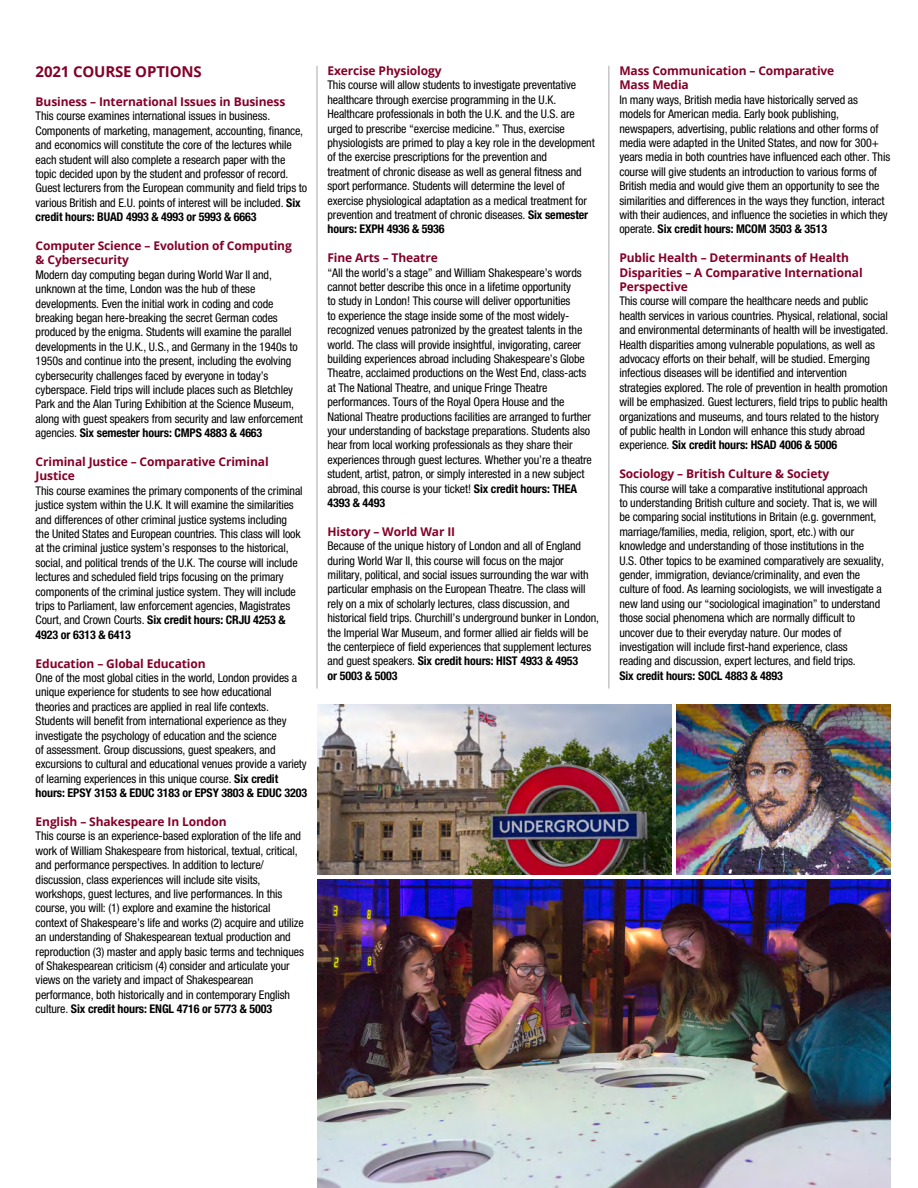
<style>
.page{position:relative;width:918px;height:1188px;background:#fff}
.page>*{position:absolute;margin:0;border:0;box-sizing:border-box;transform-origin:0 0}
.t1{font:700 15px "Open Sans";letter-spacing:-.01em;color:#840029}
.t2{font:condensed 12px/14.4px "Helvetica Neue";letter-spacing:-.01em;color:#000}
.t3{font:700 12px/14.4px "Open Sans";letter-spacing:-.01em;color:#840029}
.s1{font-weight:700}
</style>
<div class="page">
<hr style="left:317px;top:66px;width:1px;height:623px;background:#a7a9ac">
<hr style="left:609px;top:66px;width:1px;height:623px;background:#a7a9ac">
<img style="left:317px;top:704px;width:355px;height:171px">
<img style="left:677px;top:704px;width:214px;height:171px">
<img style="left:317px;top:879px;width:574px;height:309px">
<p class="t1" style="left:36px;top:61px;width:168px">2021 COURSE OPTIONS</p>
<p class="t3" style="left:36px;top:94px;width:251px">Business – International Issues in Business</p>
<p class="t2" style="left:36px;top:109px;width:273px">This course examines international issues in business.<br>Components of marketing, management, accounting, finance, and economics will constitute the core of the lectures while each student will also complete a research paper with the topic decided upon by the student and professor of record.<br>Guest lecturers from the European community and field trips to various British and E.U. points of interest will be included. <span class="s1">Six credit hours: BUAD 4993 &amp; 4993 or 5993 &amp; 6663</span></p>
<p class="t3" style="left:36px;top:238px;width:258px">Computer Science – Evolution of Computing</p>
<p class="t3" style="left:36px;top:253px;width:95px">&amp; Cybersecurity</p>
<p class="t2" style="left:36px;top:267px;width:238px">Modern day computing began during World War II and, unknown at the time, London was the hub of these</p>
<p class="t2" style="left:36px;top:296px;width:264px">developments. Even the initial work in coding and code breaking began here-breaking the secret German codes produced by the enigma. Students will examine the parallel developments in the U.K., U.S., and Germany in the 1940s to 1950s and continue into the present, including the evolving cybersecurity challenges faced by everyone in today’s</p>
<p class="t2" style="left:36px;top:383px;width:269px">cyberspace. Field trips will include places such as Bletchley Park and the Alan Turing Exhibition at the Science Museum, along with guest speakers from security and law enforcement agencies. <span class="s1">Six semester hours: CMPS 4883 &amp; 4663</span></p>
<p class="t3" style="left:36px;top:454px;width:235px">Criminal Justice – Comparative Criminal<br>Justice</p>
<p class="t2" style="left:36px;top:483px;width:269px">This course examines the primary components of the criminal justice system within the U.K. It will examine the similarities and differences of other criminal justice systems including the United States and European countries. This class will look at the criminal justice system’s responses to the historical, social, and political trends of the U.K. The course will include lectures and scheduled field trips focusing on the primary components of the criminal justice system. They will include trips to Parliament, law enforcement agencies, Magistrates Court, and Crown Courts. <span class="s1">Six credit hours: CRJU 4253 &amp; 4923 or 6313 &amp; 6413</span></p>
<p class="t3" style="left:36px;top:656px;width:171px">Education – Global Education</p>
<p class="t2" style="left:36px;top:671px;width:273px">One of the most global cities in the world, London provides a unique experience for students to see how educational theories and practices are applied in real life contexts.<br>Students will benefit from international experience as they investigate the psychology of education and the science<br>of assessment. Group discussions, guest speakers, and excursions to cultural and educational venues provide a variety of learning experiences in this unique course. <span class="s1">Six credit hours: EPSY 3153 &amp; EDUC 3183 or EPSY 3803 &amp; EDUC 3203</span></p>
<p class="t3" style="left:36px;top:814px;width:193px">English – Shakespeare In London</p>
<p class="t2" style="left:36px;top:829px;width:270px">This course is an experience-based exploration of the life and work of William Shakespeare from historical, textual, critical, and performance perspectives. In addition to lecture/ discussion, class experiences will include site visits, workshops, guest lectures, and live performances. In this course, you will: (1) explore and examine the historical context of Shakespeare’s life and works (2) acquire and utilize an understanding of Shakespearean textual production and reproduction (3) master and apply basic terms and techniques of Shakespearean criticism (4) consider and articulate your views on the variety and impact of Shakespearean performance, both historically and in contemporary English culture. <span class="s1">Six credit hours: ENGL 4716 or 5773 &amp; 5003</span></p>
<p class="t3" style="left:328px;top:63px;width:116px">Exercise Physiology</p>
<p class="t2" style="left:328px;top:78px;width:269px">This course will allow students to investigate preventative healthcare through exercise programming in the U.K.<br>Healthcare professionals in both the U.K. and the U.S. are urged to prescribe “exercise medicine.” Thus, exercise physiologists are primed to play a key role in the development of the exercise prescriptions for the prevention and<br>treatment of chronic disease as well as general fitness and sport performance. Students will determine the level of exercise physiological adaptation as a medical treatment for prevention and treatment of chronic diseases. <span class="s1">Six semester hours: EXPH 4936 &amp; 5936</span></p>
<p class="t3" style="left:328px;top:250px;width:112px">Fine Arts – Theatre</p>
<p class="t2" style="left:328px;top:265px;width:266px">“All the world’s a stage” and William Shakespeare’s words cannot better describe this once in a lifetime opportunity<br>to study in London! This course will deliver opportunities<br>to experience the stage inside some of the most widely&shy;recognized venues patronized by the greatest talents in the world. The class will provide insightful, invigorating, career building experiences abroad including Shakespeare’s Globe Theatre, acclaimed productions on the West End, class-acts at The National Theatre, and unique Fringe Theatre performances. Tours of the Royal Opera House and the National Theatre productions facilities are arranged to further your understanding of backstage preparations. Students also hear from local working professionals as they share their experiences through guest lectures. Whether you’re a theatre student, artist, patron, or simply interested in a new subject abroad, this course is your ticket! <span class="s1">Six credit hours: THEA 4393 &amp; 4493</span></p>
<p class="t3" style="left:328px;top:524px;width:129px">History – World War II</p>
<p class="t2" style="left:328px;top:539px;width:273px">Because of the unique history of London and all of England during World War II, this course will focus on the major military, political, and social issues surrounding the war with particular emphasis on the European Theatre. The class will rely on a mix of scholarly lectures, class discussion, and historical field trips. Churchill’s underground bunker in London, the Imperial War Museum, and former allied air fields will be the centerpiece of field experiences that supplement lectures and guest speakers. <span class="s1">Six credit hours: HIST 4933 &amp; 4953<br>or 5003 &amp; 5003</span></p>
<p class="t3" style="left:619px;top:63px;width:216px">Mass Communication – Comparative<br>Mass Media</p>
<p class="t2" style="left:619px;top:92px;width:272px">In many ways, British media have historically served as models for American media. Early book publishing, newspapers, advertising, public relations and other forms of media were adapted in the United States, and now for 300+ years media in both countries have influenced each other. This course will give students an introduction to various forms of British media and would give them an opportunity to see the similarities and differences in the ways they function, interact with their audiences, and influence the societies in which they operate. <span class="s1">Six credit hours: MCOM 3503 &amp; 3513</span></p>
<p class="t3" style="left:619px;top:250px;width:245px">Public Health – Determinants of Health<br>Disparities – A Comparative International<br>Perspective</p>
<p class="t2" style="left:619px;top:294px;width:270px">This course will compare the healthcare needs and public health services in various countries. Physical, relational, social and environmental determinants of health will be investigated.<br>Health disparities among vulnerable populations, as well as advocacy efforts on their behalf, will be studied. Emerging infectious diseases will be identified and intervention strategies explored. The role of prevention in health promotion will be emphasized. Guest lecturers, field trips to public health organizations and museums, and tours related to the history of public health in London will enhance this study abroad experience. <span class="s1">Six credit hours: HSAD 4006 &amp; 5006</span></p>
<p class="t3" style="left:619px;top:466px;width:211px">Sociology – British Culture &amp; Society</p>
<p class="t2" style="left:619px;top:481px;width:266px">This course will take a comparative institutional approach<br>to understanding British culture and society. That is, we will be comparing social institutions in Britain (e.g. government, marriage/families, media, religion, sport, etc.) with our knowledge and understanding of those institutions in the U.S. Other topics to be examined comparatively are sexuality, gender, immigration, deviance/criminality, and even the culture of food. As learning sociologists, we will investigate a new land using our “sociological imagination” to understand those social phenomena which are normally difficult to uncover due to their everyday nature. Our modes of investigation will include first-hand experience, class<br>reading and discussion, expert lectures, and field trips.<br><span class="s1">Six credit hours: SOCL 4883 &amp; 4893</span></p>
</div>
